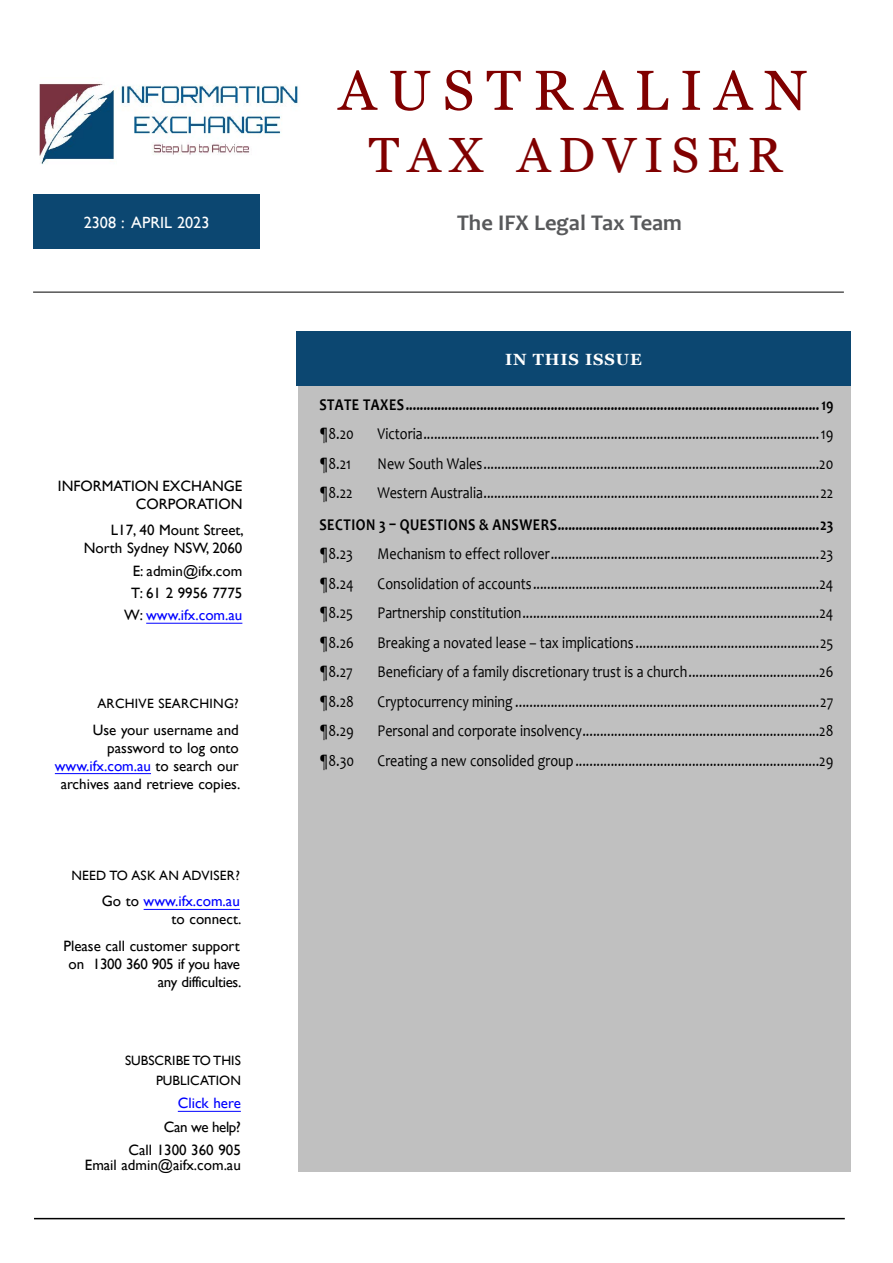
<style>
.page{position:relative;width:893px;height:1263px;background:#fff}
.page>*{position:absolute;margin:0;border:0;box-sizing:border-box;transform-origin:0 0}
.t1{font:56.25px "Georgia";letter-spacing:.215em;color:#800000}
.t2{font:49.5px "Georgia";letter-spacing:.16em;color:#800000}
.t3{font:700 22.5px "Candara";color:#58595b}
.t4{font:16.5px "Candara";color:#000;scale:.85 1}
.t5{font:700 16.5px "Candara";letter-spacing:.04em;color:#000;scale:.85 1}
.t6{font:16.2px "Gill Sans";color:#fff}
.t7{font:700 16.2px "Georgia";letter-spacing:.05em;color:#fff}
.t8{font:15px/18px "Gill Sans";color:#000;text-align:right}
.t9{font:15px/18px "Gill Sans";letter-spacing:-.02em;color:#000;text-align:right}
.t10{font:15px "Gill Sans";color:#00f}
.t11{font:13.5px "Gill Sans";letter-spacing:.02em;color:#000}
.t12{font:13.5px/19.5px "Gill Sans";color:#000;text-align:right}
.s1{color:#00f}
</style>
<div class="page">
<div style="left:298px;top:333px;width:552px;height:838px;background:#c0c0c0"></div>
<hr style="left:55px;top:773px;width:96px;height:1px;background:#00f">
<hr style="left:178px;top:1111px;width:63px;height:1px;background:#00f">
<hr style="left:144px;top:909px;width:96px;height:1px;background:#00f">
<div style="left:33px;top:195px;width:227px;height:54px;background:#0c4771"></div>
<hr style="left:146px;top:623px;width:96px;height:1px;background:#00f">
<hr style="left:33px;top:292px;width:811px;height:1px;background:#000">
<hr style="left:34px;top:1218px;width:811px;height:1px;background:#000">
<div style="left:296px;top:331px;width:554px;height:54px;background:#0c4771"></div>
<img style="left:39px;top:83px;width:259px;height:82px">
<p class="t6" style="left:84px;top:213px;width:127px">2308 : APRIL 2023</p>
<p class="t8" style="left:58px;top:477px;width:186px">INFORMATION EXCHANGE<br>CORPORATION</p>
<p class="t8" style="left:84px;top:521px;width:162px">L17, 40 Mount Street,<br>North Sydney NSW, 2060</p>
<p class="t8" style="left:124px;top:559px;width:120px;line-height:22.2px;text-align:center">E: admin@ifx.com<br>T: 61 2 9956 7775<br>W: <span class="s1">www.ifx.com.au</span></p>
<p class="t11" style="left:97px;top:696px;width:143px">ARCHIVE SEARCHING?</p>
<p class="t8" style="left:55px;top:720px;width:187px">Use your username and password to log onto <span class="s1">www.ifx.com.au</span> to search our archives aand retrieve copies.</p>
<p class="t11" style="left:71px;top:867px;width:170px">NEED TO ASK AN ADVISER?</p>
<p class="t8" style="left:102px;top:892px;width:141px">Go to <span class="s1">www.ifx.com.au </span>to connect.</p>
<p class="t9" style="left:63px;top:937px;width:179px">Please call customer support on 1300 360 905 if you have any difficulties.</p>
<p class="t12" style="left:125px;top:1051px;width:117px">SUBSCRIBE TO THIS<br>PUBLICATION</p>
<p class="t10" style="left:178px;top:1094px;width:65px">Click here</p>
<p class="t8" style="left:129px;top:1115px;width:114px;line-height:23.5px">Can we help?<br>Call 1300 360 905</p>
<p class="t8" style="left:85px;top:1156px;width:158px">Email admin@aifx.com.au</p>
<h1 class="t1" style="left:338px;top:49px;width:470px">AUSTRALIAN</h1>
<h2 class="t2" style="left:369px;top:119px;width:415px">TAX ADVISER</h2>
<h3 class="t3" style="left:457px;top:209px;width:226px">The IFX Legal Tax Team</h3>
<p class="t7" style="left:505px;top:347px;width:138px">IN THIS ISSUE</p>
<p class="t5" style="left:319px;top:394px;width:606px">STATE TAXES.....................................................................................................................19</p>
<p class="t4" style="left:319px;top:424px;width:42px">¶8.20</p>
<p class="t4" style="left:378px;top:424px;width:538px">Victoria................................................................................................................19</p>
<p class="t4" style="left:319px;top:453px;width:39px">¶8.21</p>
<p class="t4" style="left:378px;top:453px;width:538px">New South Wales...............................................................................................20</p>
<p class="t4" style="left:319px;top:483px;width:41px">¶8.22</p>
<p class="t4" style="left:378px;top:483px;width:538px">Western Australia...............................................................................................22</p>
<p class="t5" style="left:319px;top:514px;width:606px">SECTION 3 – QUESTIONS &amp; ANSWERS..........................................................................23</p>
<p class="t4" style="left:319px;top:544px;width:41px">¶8.23</p>
<p class="t4" style="left:378px;top:544px;width:538px">Mechanism to effect rollover............................................................................23</p>
<p class="t4" style="left:319px;top:573px;width:42px">¶8.24</p>
<p class="t4" style="left:378px;top:573px;width:538px">Consolidation of accounts.................................................................................24</p>
<p class="t4" style="left:319px;top:603px;width:41px">¶8.25</p>
<p class="t4" style="left:378px;top:603px;width:538px">Partnership constitution....................................................................................24</p>
<p class="t4" style="left:319px;top:632px;width:43px">¶8.26</p>
<p class="t4" style="left:378px;top:632px;width:538px">Breaking a novated lease – tax implications ....................................................25</p>
<p class="t4" style="left:319px;top:662px;width:41px">¶8.27</p>
<p class="t4" style="left:378px;top:662px;width:538px">Beneficiary of a family discretionary trust is a church.....................................26</p>
<p class="t4" style="left:319px;top:691px;width:42px">¶8.28</p>
<p class="t4" style="left:378px;top:691px;width:538px">Cryptocurrency mining ......................................................................................27</p>
<p class="t4" style="left:319px;top:721px;width:42px">¶8.29</p>
<p class="t4" style="left:378px;top:721px;width:538px">Personal and corporate insolvency...................................................................28</p>
<p class="t4" style="left:319px;top:750px;width:43px">¶8.30</p>
<p class="t4" style="left:378px;top:750px;width:538px">Creating a new consolided group.....................................................................29</p>
</div>
